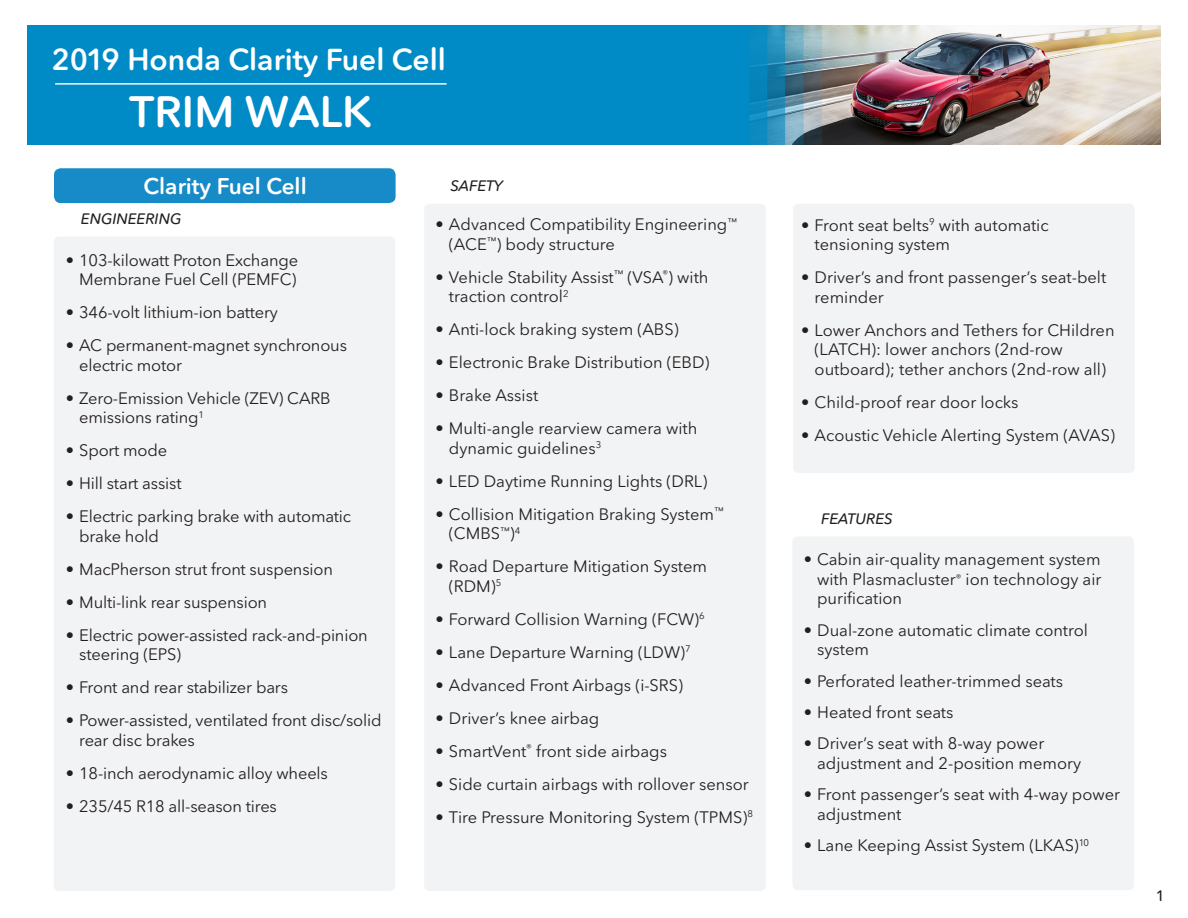
<style>
.page{position:relative;width:1188px;height:918px;background:#fff}
.page>*{position:absolute;margin:0;border:0;box-sizing:border-box;transform-origin:0 0}
.t1{font:600 43.5px "Avenir Next Rounded Std";letter-spacing:.005em;color:#fff}
.t2{font:600 30px "Avenir Next Rounded Std";color:#fff}
.t3{font:600 22.5px "Avenir Next Rounded Std";color:#fff}
.t4{font:16.5px/19.5px "Avenir Next Rounded Std";color:#231f20}
.t5{font:15px "Avenir Next Rounded Std Med It";color:#231f20}
.t6{font:500 15px "Avenir Next Rounded Std";color:#231f20}
</style>
<div class="page">
<div style="left:54px;top:168px;width:342px;height:35px;background:#178bc7;border-radius:7px"></div>
<div style="left:54px;top:237px;width:341px;height:654px;background:#f2f3f4;border-radius:5px"></div>
<div style="left:424px;top:204px;width:342px;height:687px;background:#f2f3f4;border-radius:5px"></div>
<div style="left:793px;top:204px;width:342px;height:269px;background:#f2f3f4;border-radius:5px"></div>
<div style="left:792px;top:536px;width:342px;height:354px;background:#f2f3f4;border-radius:5px"></div>
<img style="left:27px;top:25px;width:1134px;height:119px">
<hr style="left:55px;top:83px;width:392px;height:2px;background:#fff">
<p class="t2" style="left:52px;top:41px;width:396px">2019 Honda Clarity Fuel Cell</p>
<p class="t1" style="left:129px;top:85px;width:244px">TRIM WALK</p>
<p class="t3" style="left:144px;top:173px;width:165px">Clarity Fuel Cell</p>
<p class="t5" style="left:81px;top:210px;width:102px">ENGINEERING</p>
<p class="t4" style="left:66px;top:250px;width:234px;text-align:right">• 103-kilowatt Proton Exchange<br>Membrane Fuel Cell (PEMFC)</p>
<p class="t4" style="left:66px;top:303px;width:214px">• 346-volt lithium-ion battery</p>
<p class="t4" style="left:79px;top:336px;width:269px;text-indent:-14px">• AC permanent-magnet synchronous electric motor</p>
<p class="t4" style="left:79px;top:388px;width:253px;text-indent:-14px">• Zero-Emission Vehicle (ZEV) CARB emissions rating<sup>1</sup></p>
<p class="t4" style="left:66px;top:441px;width:103px">• Sport mode</p>
<p class="t4" style="left:66px;top:474px;width:117px">• Hill start assist</p>
<p class="t4" style="left:79px;top:507px;width:273px;text-indent:-14px">• Electric parking brake with automatic brake hold</p>
<p class="t4" style="left:66px;top:559px;width:269px">• MacPherson strut front suspension</p>
<p class="t4" style="left:66px;top:592px;width:203px">• Multi-link rear suspension</p>
<p class="t4" style="left:79px;top:625px;width:290px;text-indent:-14px">• Electric power-assisted rack-and-pinion steering (EPS)</p>
<p class="t4" style="left:66px;top:678px;width:224px">• Front and rear stabilizer bars</p>
<p class="t4" style="left:79px;top:711px;width:304px;text-indent:-14px">• Power-assisted, ventilated front disc/solid rear disc brakes</p>
<p class="t4" style="left:66px;top:763px;width:264px">• 18-inch aerodynamic alloy wheels</p>
<p class="t4" style="left:66px;top:796px;width:213px">• 235/45 R18 all-season tires</p>
<p class="t5" style="left:450px;top:177px;width:54px">SAFETY</p>
<p class="t4" style="left:449px;top:215px;width:290px;text-indent:-14px">• Advanced Compatibility Engineering<sup>™ </sup>(ACE<sup>™</sup>) body structure</p>
<p class="t4" style="left:449px;top:268px;width:261px;text-indent:-14px">• Vehicle Stability Assist<sup>™</sup> (VSA<sup>®</sup>) with traction control<sup>2</sup></p>
<p class="t4" style="left:435px;top:320px;width:245px">• Anti-lock braking system (ABS)</p>
<p class="t4" style="left:435px;top:353px;width:276px">• Electronic Brake Distribution (EBD)</p>
<p class="t4" style="left:435px;top:386px;width:104px">• Brake Assist</p>
<p class="t4" style="left:449px;top:419px;width:250px;text-indent:-14px">• Multi-angle rearview camera with dynamic guidelines<sup>3</sup></p>
<p class="t4" style="left:435px;top:472px;width:273px">• LED Daytime Running Lights (DRL)</p>
<p class="t4" style="left:449px;top:505px;width:276px;text-indent:-14px">• Collision Mitigation Braking System<sup>™ </sup>(CMBS<sup>™</sup>)<sup>4</sup></p>
<p class="t4" style="left:449px;top:557px;width:260px;text-indent:-14px">• Road Departure Mitigation System (RDM)<sup>5</sup></p>
<p class="t4" style="left:435px;top:610px;width:271px">• Forward Collision Warning (FCW)<sup>6</sup></p>
<p class="t4" style="left:435px;top:643px;width:257px">• Lane Departure Warning (LDW)<sup>7</sup></p>
<p class="t4" style="left:435px;top:676px;width:249px">• Advanced Front Airbags (i-SRS)</p>
<p class="t4" style="left:435px;top:709px;width:165px">• Driver’s knee airbag</p>
<p class="t4" style="left:435px;top:742px;width:233px">• SmartVent<sup>®</sup> front side airbags</p>
<p class="t4" style="left:435px;top:775px;width:315px">• Side curtain airbags with rollover sensor</p>
<p class="t4" style="left:435px;top:808px;width:319px">• Tire Pressure Monitoring System (TPMS)<sup>8</sup></p>
<p class="t4" style="left:815px;top:216px;width:236px;text-indent:-14px">• Front seat belts<sup>9</sup> with automatic tensioning system</p>
<p class="t4" style="left:815px;top:268px;width:293px;text-indent:-14px">• Driver’s and front passenger’s seat-belt reminder</p>
<p class="t4" style="left:815px;top:321px;width:301px;text-indent:-14px">• Lower Anchors and Tethers for CHildren (LATCH): lower anchors (2nd-row outboard); tether anchors (2nd-row all)</p>
<p class="t4" style="left:801px;top:393px;width:219px">• Child-proof rear door locks</p>
<p class="t4" style="left:801px;top:426px;width:315px">• Acoustic Vehicle Alerting System (AVAS)</p>
<p class="t5" style="left:821px;top:510px;width:73px">FEATURES</p>
<p class="t4" style="left:817px;top:550px;width:286px;text-align:justify;text-indent:-14px">• Cabin air-quality management system with Plasmacluster<sup>®</sup> ion technology air purification</p>
<p class="t4" style="left:817px;top:620px;width:272px;text-indent:-14px">• Dual-zone automatic climate control system</p>
<p class="t4" style="left:804px;top:671px;width:261px">• Perforated leather-trimmed seats</p>
<p class="t4" style="left:804px;top:703px;width:151px">• Heated front seats</p>
<p class="t4" style="left:817px;top:734px;width:266px;text-indent:-14px">• Driver’s seat with 8-way power adjustment and 2-position memory</p>
<p class="t4" style="left:817px;top:785px;width:305px;text-indent:-14px">• Front passenger’s seat with 4-way power adjustment</p>
<p class="t4" style="left:804px;top:836px;width:287px">• Lane Keeping Assist System (LKAS)<sup>10</sup></p>
<p class="t6" style="left:1156px;top:887px;width:10px">1</p>
</div>
